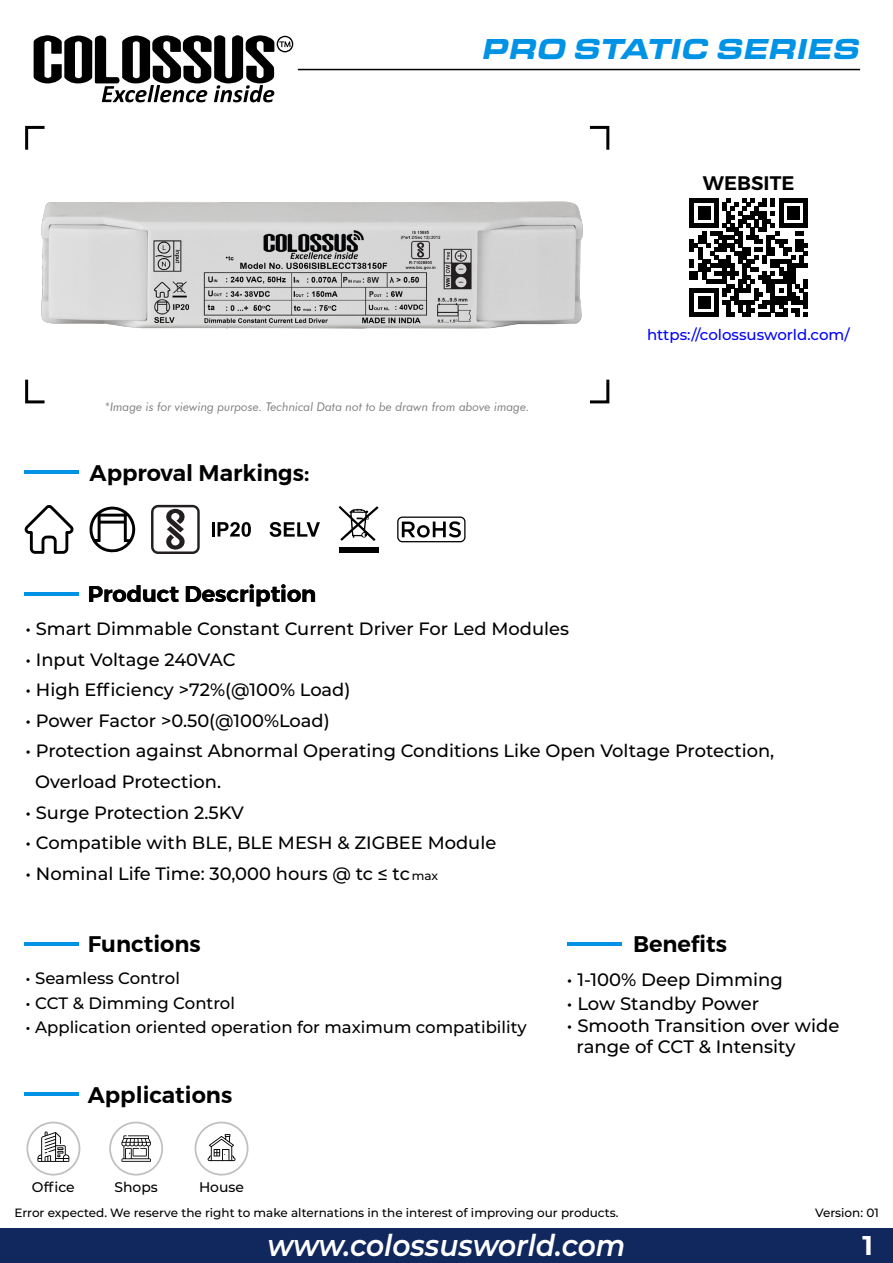
<style>
.page{position:relative;width:893px;height:1263px;background:#fff}
.page>*{position:absolute;margin:0;border:0;box-sizing:border-box;transform-origin:0 0}
.t1{font:italic 600 30px "Montserrat";color:#fff;scale:.93 1}
.t2{font:italic 900 30px "Eurostile Ext";color:#0093e5;scale:.93 1}
.t3{font:600 27px "Montserrat";color:#fff}
.t4{font:600 22.5px "Montserrat";color:#000}
.t5{font:600 19.5px "Montserrat";color:#000}
.t6{font:500 18px/21.6px "Montserrat";color:#000}
.t7{font:500 17.85px/30.6px "Montserrat";color:#000}
.t8{font:500 16.5px "Montserrat";color:#000}
.t9{font:500 15px "Montserrat";color:#00f}
.t10{font:500 13.95px "Montserrat";color:#000}
.t11{font:500 12px "Montserrat";color:#000}
.t12{font:italic 12px "Futura BT";color:#808080}
.s1{font-size:12px}
</style>
<div class="page">
<div style="left:0;top:1228px;width:893px;height:35px;background:#11285e"></div>
<svg style="left:34px;top:35px;width:259px;height:67px"></svg>
<hr style="left:298px;top:69px;width:562px;height:1px;background:#000">
<svg style="left:25px;top:125px;width:20px;height:25px"></svg>
<svg style="left:589px;top:125px;width:21px;height:25px"></svg>
<svg style="left:589px;top:379px;width:21px;height:25px"></svg>
<svg style="left:25px;top:379px;width:20px;height:25px"></svg>
<svg style="left:690px;top:199px;width:117px;height:117px"></svg>
<hr style="left:25px;top:592px;width:54px;height:4px;background:#0093e5">
<hr style="left:567px;top:942px;width:54px;height:4px;background:#0093e5">
<hr style="left:25px;top:942px;width:54px;height:4px;background:#0093e5">
<hr style="left:25px;top:1092px;width:54px;height:4px;background:#0093e5">
<svg style="left:26px;top:1121px;width:54px;height:54px"></svg>
<svg style="left:109px;top:1121px;width:54px;height:54px"></svg>
<svg style="left:195px;top:1121px;width:53px;height:54px"></svg>
<hr style="left:25px;top:470px;width:54px;height:4px;background:#0093e5">
<svg style="left:25px;top:505px;width:49px;height:49px"></svg>
<div style="left:339px;top:547px;width:40px;height:6px;background:#000"></div>
<svg style="left:339px;top:506px;width:40px;height:35px"></svg>
<svg style="left:270px;top:522px;width:50px;height:15px"></svg>
<hr style="left:212px;top:522px;width:3px;height:14px;background:#000">
<svg style="left:218px;top:522px;width:33px;height:15px"></svg>
<svg style="left:397px;top:516px;width:68px;height:26px"></svg>
<svg style="left:151px;top:505px;width:49px;height:49px"></svg>
<svg style="left:89px;top:507px;width:46px;height:46px"></svg>
<img style="left:41px;top:201px;width:542px;height:128px">
<h1 class="t2" style="left:482px;top:27px;width:408px">PRO STATIC SERIES</h1>
<p class="t5" style="left:703px;top:167px;width:93px">WEBSITE</p>
<p class="t12" style="left:105px;top:400px;width:426px">*Image is for viewing purpose. Technical Data not to be drawn from above image.</p>
<p class="t4" style="left:90px;top:455px;width:221px">Approval Markings:</p>
<p class="t9" style="left:647px;top:324px;width:204px">https://colossusworld.com/</p>
<p class="t4" style="left:88px;top:576px;width:230px">Product Description</p>
<p class="t7" style="left:25px;top:613px;width:545px">• Smart Dimmable Constant Current Driver For Led Modules</p>
<p class="t7" style="left:25px;top:643px;width:212px">• Input Voltage 240VAC</p>
<p class="t7" style="left:25px;top:674px;width:327px">• High Efficiency &gt;72%(@100% Load)</p>
<p class="t7" style="left:25px;top:704px;width:306px">• Power Factor &gt;0.50(@100%Load)</p>
<p class="t7" style="left:35px;top:735px;width:741px;text-indent:-10px">• Protection against Abnormal Operating Conditions Like Open Voltage Protection,<br>Overload Protection.</p>
<p class="t7" style="left:25px;top:796px;width:220px">• Surge Protection 2.5KV</p>
<p class="t7" style="left:25px;top:827px;width:472px">• Compatible with BLE, BLE MESH &amp; ZIGBEE Module</p>
<p class="t7" style="left:25px;top:857px;width:414px">• Nominal Life Time: 30,000 hours @ tc ≤ tc<span class="s1">max</span></p>
<p class="t4" style="left:88px;top:926px;width:114px">Functions</p>
<p class="t8" style="left:25px;top:967px;width:156px">• Seamless Control</p>
<p class="t8" style="left:25px;top:991px;width:211px">• CCT &amp; Dimming Control</p>
<p class="t8" style="left:25px;top:1016px;width:503px">• Application oriented operation for maximum compatibility</p>
<p class="t4" style="left:88px;top:1077px;width:146px">Applications</p>
<p class="t10" style="left:32px;top:1177px;width:44px">Office</p>
<p class="t10" style="left:114px;top:1177px;width:45px">Shops</p>
<p class="t10" style="left:199px;top:1177px;width:47px">House</p>
<p class="t4" style="left:633px;top:926px;width:95px">Benefits</p>
<p class="t6" style="left:567px;top:968px;width:218px">• 1-100% Deep Dimming</p>
<p class="t6" style="left:567px;top:992px;width:194px">• Low Standby Power</p>
<p class="t6" style="left:577px;top:1014px;width:264px;text-indent:-10px">• Smooth Transition over wide range of CCT &amp; Intensity</p>
<p class="t11" style="left:14px;top:1204px;width:606px">Error expected. We reserve the right to make alternations in the interest of improving our products.</p>
<p class="t11" style="left:815px;top:1204px;width:65px">Version: 01</p>
<h1 class="t1" style="left:267px;top:1225px;width:386px">www.colossusworld.com</h1>
<h2 class="t3" style="left:863px;top:1224px;width:12px">1</h2>
</div>
